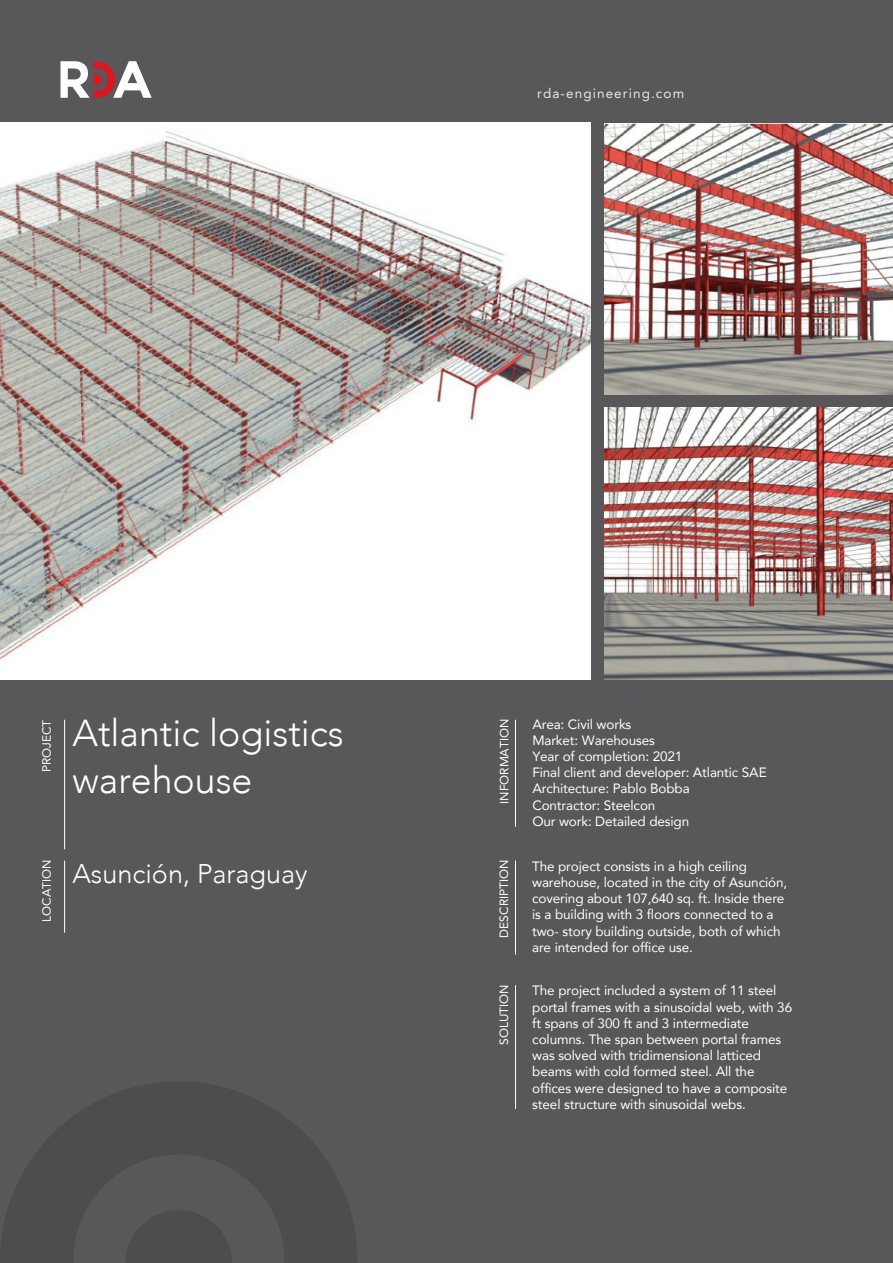
<style>
.page{position:relative;width:893px;height:1263px;background:#58585a}
.page>*{position:absolute;margin:0;border:0;box-sizing:border-box;transform-origin:0 0}
.t1{font:300 37.5px/46.5px "Avenir";color:#fff}
.t2{font:300 27px "Avenir";color:#fff}
.t3{font:13.5px/16.2px "Avenir";letter-spacing:-.01em;color:#fff}
.t4{font:13.5px "Avenir LT Std";letter-spacing:.08em;color:#e7e8e8}
.t5{font:12px "Avenir";color:#fff}
</style>
<div class="page">
<svg style="left:60px;top:61px;width:92px;height:37px"></svg>
<svg style="left:1px;top:1082px;width:356px;height:181px"></svg>
<hr style="left:64px;top:720px;width:1px;height:129px;background:#fff">
<hr style="left:64px;top:861px;width:1px;height:72px;background:#fff">
<hr style="left:515px;top:860px;width:1px;height:94px;background:#fff">
<hr style="left:515px;top:985px;width:1px;height:124px;background:#fff">
<hr style="left:515px;top:720px;width:1px;height:107px;background:#fff">
<img style="left:0;top:123px;width:590px;height:556px">
<img style="left:605px;top:123px;width:288px;height:272px">
<img style="left:605px;top:408px;width:288px;height:271px">
<p class="t4" style="left:537px;top:85px;width:149px">rda-engineering.com</p>
<p class="t5" style="left:37px;top:772px;width:54px;rotate:-90deg">PROJECT</p>
<h1 class="t1" style="left:72px;top:710px;width:273px">Atlantic logistics warehouse</h1>
<p class="t5" style="left:495px;top:804px;width:87px;rotate:-90deg">INFORMATION</p>
<p class="t3" style="left:532px;top:716px;width:236px">Area: Civil works<br>Market: Warehouses<br>Year of completion: 2021<br>Final client and developer: Atlantic SAE<br>Architecture: Pablo Bobba<br>Contractor: Steelcon<br>Our work: Detailed design</p>
<p class="t5" style="left:37px;top:922px;width:64px;rotate:-90deg">LOCATION</p>
<p class="t3" style="left:532px;top:858px;width:257px">The project consists in a high ceiling warehouse, located in the city of Asunción, covering about 107,640 sq. ft. Inside there is a building with 3 floors connected to a two- story building outside, both of which are intended for office use.</p>
<p class="t5" style="left:494px;top:938px;width:80px;rotate:-90deg">DESCRIPTION</p>
<h2 class="t2" style="left:72px;top:858px;width:237px">Asunción, Paraguay</h2>
<p class="t5" style="left:494px;top:1045px;width:62px;rotate:-90deg">SOLUTION</p>
<p class="t3" style="left:532px;top:982px;width:261px">The project included a system of 11 steel portal frames with a sinusoidal web, with 36 ft spans of 300 ft and 3 intermediate columns. The span between portal frames was solved with tridimensional latticed beams with cold formed steel. All the offices were designed to have a composite steel structure with sinusoidal webs.</p>
</div>
